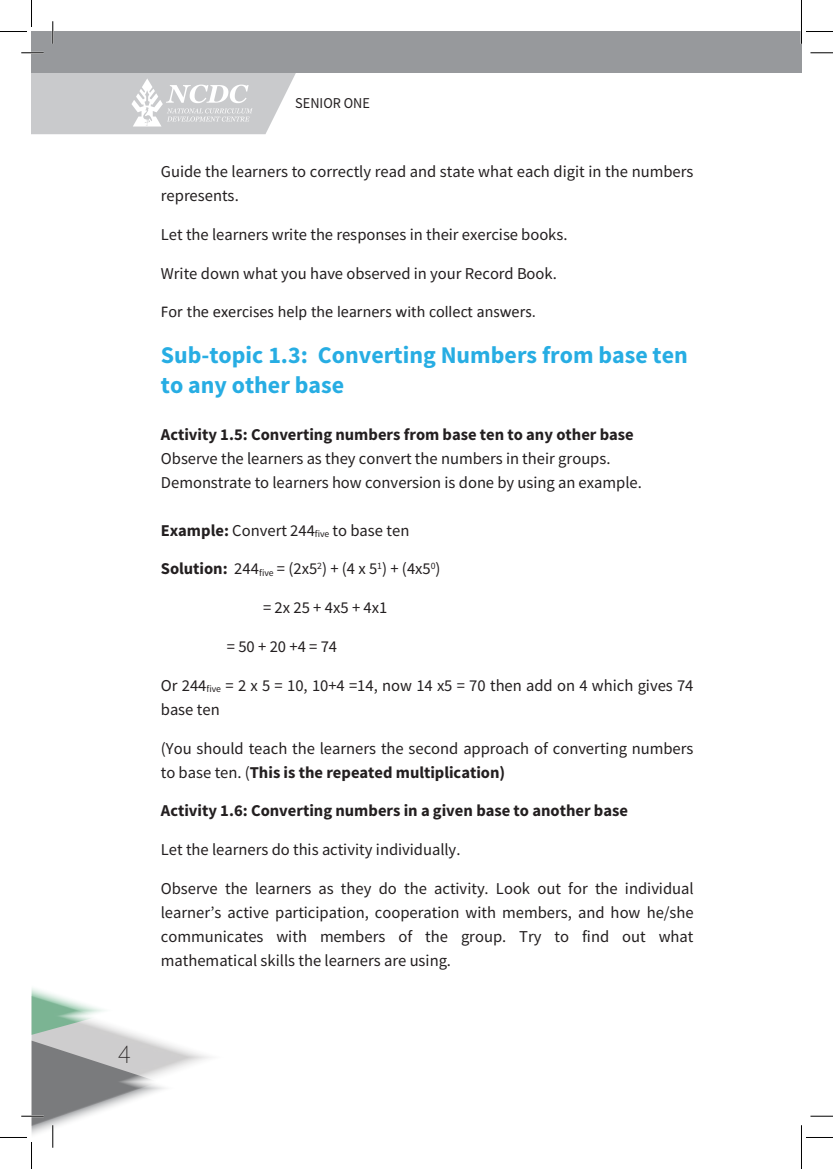
<style>
.page{position:relative;width:833px;height:1169px;background:#fff}
.page>*{position:absolute;margin:0;border:0;box-sizing:border-box;transform-origin:0 0}
.t1{font:200 27px "Source Sans Pro";color:#231f20}
.t2{font:700 24px/30px "Source Sans Pro";color:#27ade3}
.t3{font:16.5px/24px "Source Sans Pro";color:#231f20}
.t4{font:700 16.5px "Source Sans Pro";color:#231f20}
.t5{font:16.5px "Calibri";color:#231f20}
.t6{font:15px "Source Sans Pro";color:#231f20;scale:.95 1}
.s1{font-weight:700}
</style>
<div class="page">
<div style="left:32px;top:32px;width:769px;height:40px;background:#97999c"></div>
<hr style="left:21px;top:52px;width:23px;height:2px;background:#fff">
<hr style="left:52px;top:21px;width:2px;height:23px;background:#fff">
<hr style="left:800px;top:21px;width:2px;height:23px;background:#fff">
<svg style="left:21px;top:53px;width:285px;height:81px"></svg>
<svg style="left:810px;top:53px;width:23px;height:1px"></svg>
<svg style="left:810px;top:1115px;width:23px;height:1px"></svg>
<svg style="left:53px;top:21px;width:1px;height:23px"></svg>
<svg style="left:0;top:0;width:32px;height:32px"></svg>
<svg style="left:0;top:988px;width:210px;height:181px"></svg>
<svg style="left:801px;top:0;width:32px;height:44px"></svg>
<svg style="left:801px;top:1125px;width:32px;height:44px"></svg>
<h1 class="t1" style="left:118px;top:1038px;width:14px">4</h1>
<p class="t6" style="left:295px;top:93px;width:80px">SENIOR ONE</p>
<p class="t3" style="left:161px;top:160px;width:534px">Guide the learners to correctly read and state what each digit in the numbers represents.</p>
<p class="t3" style="left:161px;top:222px;width:408px">Let the learners write the responses in their exercise books.</p>
<p class="t3" style="left:161px;top:261px;width:397px">Write down what you have observed in your Record Book.</p>
<p class="t5" style="left:161px;top:301px;width:377px">For the exercises help the learners with collect answers.</p>
<h2 class="t2" style="left:161px;top:340px;width:528px">Sub-topic 1.3: Converting Numbers from base ten to any other base</h2>
<p class="t4" style="left:161px;top:423px;width:474px">Activity 1.5: Converting numbers from base ten to any other base</p>
<p class="t3" style="left:161px;top:446px;width:482px">Observe the learners as they convert the numbers in their groups.<br>Demonstrate to learners how conversion is done by using an example.</p>
<p class="t3" style="left:161px;top:518px;width:250px"><span class="s1">Example:</span> Convert 244<sub>five</sub> to base ten</p>
<p class="t3" style="left:161px;top:557px;width:281px"><span class="s1">Solution:</span> 244<sub>five</sub> = (2x5<sup>2</sup>) + (4 x 5<sup>1</sup>) + (4x5<sup>0</sup>)</p>
<p class="t3" style="left:263px;top:595px;width:126px">= 2x 25 + 4x5 + 4x1</p>
<p class="t3" style="left:227px;top:634px;width:112px">= 50 + 20 +4 = 74</p>
<p class="t3" style="left:161px;top:673px;width:534px">Or 244<sub>five</sub> = 2 x 5 = 10, 10+4 =14, now 14 x5 = 70 then add on 4 which gives 74 base ten</p>
<p class="t3" style="left:161px;top:736px;width:534px">(You should teach the learners the second approach of converting numbers to base ten. (<span class="s1">This is the repeated multiplication)</span></p>
<p class="t4" style="left:161px;top:800px;width:469px">Activity 1.6: Converting numbers in a given base to another base</p>
<p class="t3" style="left:161px;top:837px;width:301px">Let the learners do this activity individually.</p>
<p class="t3" style="left:161px;top:876px;width:534px;text-align:justify">Observe the learners as they do the activity. Look out for the individual learner’s active participation, cooperation with members, and how he/she communicates with members of the group. Try to find out what mathematical skills the learners are using.</p>
</div>
